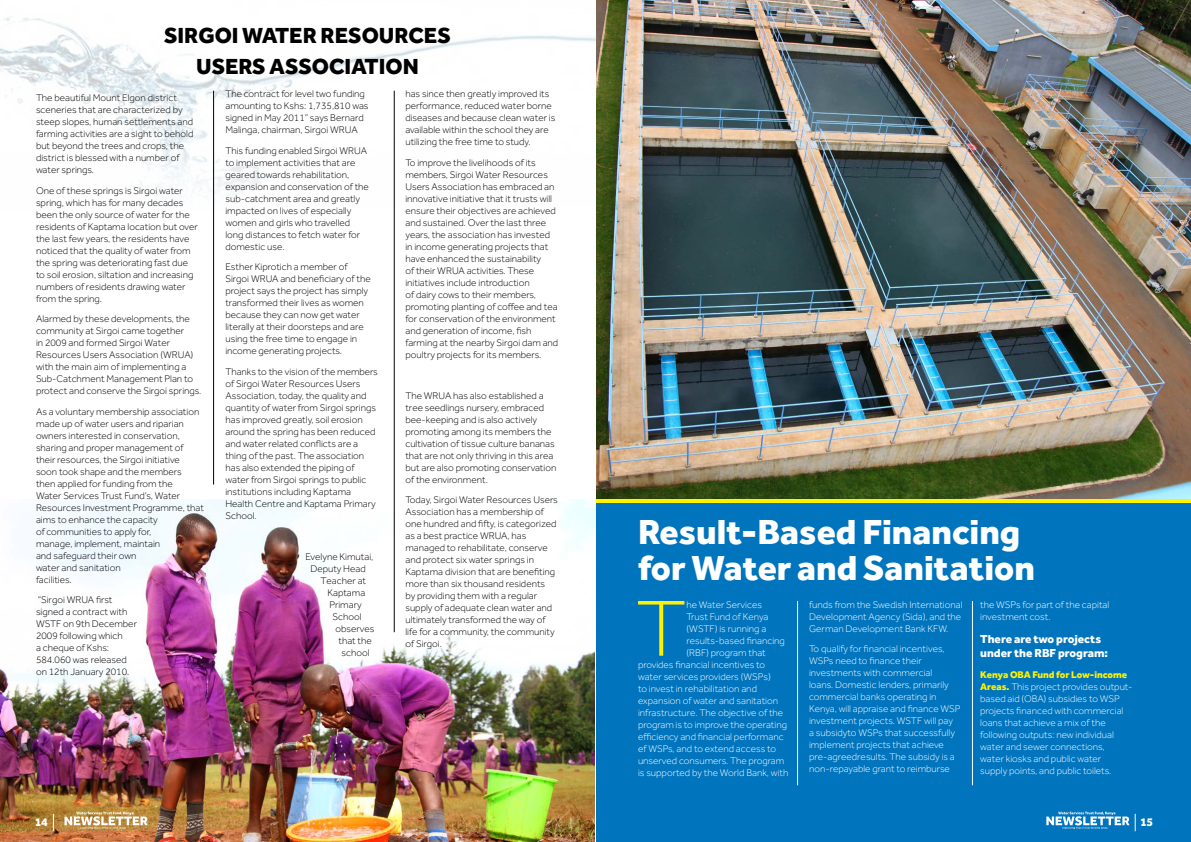
<style>
.page{position:relative;width:1191px;height:842px;background:#fff}
.page>*{position:absolute;margin:0;border:0;box-sizing:border-box;transform-origin:0 0}
.t1{font:300 82px "Effra";color:#fff200}
.t2{font:800 36px/36px "Effra";color:#fff}
.t3{font:800 22.6px/30.4px "Effra";color:#000;text-align:center}
.t4{font:800 12px/14.4px "Effra";color:#fff}
.t5{font:300 10px/12px "Effra";color:#000}
.t6{font:300 10px/12px "Effra";color:#fff}
.s1{font-weight:800;color:#fff200}
</style>
<div class="page">
<img style="left:0;top:16px;width:596px;height:217px">
<img style="left:0;top:500px;width:594px;height:342px">
<div style="left:596px;top:499px;width:595px;height:343px;background:#0075be"></div>
<img style="left:596px;top:0;width:595px;height:499px">
<hr style="left:797px;top:601px;width:1px;height:184px;background:#fff">
<hr style="left:972px;top:601px;width:1px;height:184px;background:#fff">
<svg style="left:1046px;top:812px;width:89px;height:19px"></svg>
<hr style="left:596px;top:499px;width:595px;height:4px;background:#fff200">
<hr style="left:213px;top:91px;width:1px;height:393px;background:#000">
<hr style="left:394px;top:91px;width:1px;height:541px;background:#000">
<svg style="left:64px;top:812px;width:84px;height:17px"></svg>
<svg style="left:53px;top:814px;width:1px;height:17px"></svg>
<h3 class="t3" style="left:164px;top:20px;width:288px">SIRGOI WATER RESOURCES<br>USERS ASSOCIATION</h3>
<p class="t5" style="left:405px;top:88px;width:151px">has since then greatly improved its performance, reduced water borne diseases and because clean water is available within the school they are utilizing the free time to study.</p>
<p class="t5" style="left:405px;top:157px;width:154px">To improve the livelihoods of its members, Sirgoi Water Resources Users Association has embraced an innovative initiative that it trusts will ensure their objectives are achieved and sustained. Over the last three years, the association has invested in income generating projects that have enhanced the sustainability<br>of their WRUA activities. These initiatives include introduction<br>of dairy cows to their members, promoting planting of coffee and tea for conservation of the environment and generation of income, fish farming at the nearby Sirgoi dam and poultry projects for its members.</p>
<p class="t5" style="left:405px;top:390px;width:152px">The WRUA has also established a tree seedlings nursery, embraced bee-keeping and is also actively promoting among its members the cultivation of tissue culture bananas that are not only thriving in this area but are also promoting conservation of the environment.</p>
<p class="t5" style="left:405px;top:494px;width:154px">Today, Sirgoi Water Resources Users<br>Association has a membership of one hundred and fifty, is categorized as a best practice WRUA, has managed to rehabilitate, conserve and protect six water springs in<br>Kaptama division that are benefiting more than six thousand residents<br>by providing them with a regular supply of adequate clean water and ultimately transformed the way of life for a community, the community of Sirgoi.</p>
<p class="t5" style="left:225px;top:88px;width:145px">The contract for level two funding amounting to Kshs: 1,735,810 was signed in May 2011” says Bernard<br>Malinga, chairman, Sirgoi WRUA</p>
<p class="t5" style="left:225px;top:144px;width:145px">This funding enabled Sirgoi WRUA to implement activities that are geared towards rehabilitation, expansion and conservation of the sub-catchment area and greatly impacted on lives of especially women and girls who travelled long distances to fetch water for domestic use.</p>
<p class="t5" style="left:225px;top:261px;width:147px">Esther Kiprotich a member of<br>Sirgoi WRUA and beneficiary of the project says the project has simply transformed their lives as women because they can now get water literally at their doorsteps and are using the free time to engage in income generating projects.</p>
<p class="t5" style="left:225px;top:365px;width:154px">Thanks to the vision of the members of Sirgoi Water Resources Users<br>Association, today, the quality and quantity of water from Sirgoi springs has improved greatly, soil erosion around the spring has been reduced and water related conflicts are a thing of the past. The association has also extended the piping of water from Sirgoi springs to public institutions including Kaptama<br>Health Centre and Kaptama Primary<br>School.</p>
<p class="t5" style="left:305px;top:551px;width:69px">Evelyne Kimutai,</p>
<p class="t5" style="left:310px;top:563px;width:57px">Deputy Head</p>
<p class="t5" style="left:320px;top:575px;width:47px">Teacher at</p>
<p class="t5" style="left:327px;top:587px;width:39px">Kaptama</p>
<p class="t5" style="left:329px;top:599px;width:34px">Primary</p>
<p class="t5" style="left:332px;top:611px;width:31px">School</p>
<p class="t5" style="left:335px;top:623px;width:40px">observes</p>
<p class="t5" style="left:338px;top:635px;width:35px">that the</p>
<p class="t5" style="left:341px;top:647px;width:30px">school</p>
<p class="t5" style="left:36px;top:92px;width:159px">The beautiful Mount Elgon district sceneries that are characterized by steep slopes, human settlements and farming activities are a sight to behold but beyond the trees and crops, the district is blessed with a number of water springs.</p>
<p class="t5" style="left:36px;top:185px;width:163px">One of these springs is Sirgoi water spring, which has for many decades been the only source of water for the residents of Kaptama location but over the last few years, the residents have noticed that the quality of water from the spring was deteriorating fast due to soil erosion, siltation and increasing numbers of residents drawing water from the spring.</p>
<p class="t5" style="left:36px;top:313px;width:167px">Alarmed by these developments, the community at Sirgoi came together<br>in 2009 and formed Sirgoi Water Resources Users Association (WRUA) with the main aim of implementing a Sub-Catchment Management Plan to protect and conserve the Sirgoi springs.</p>
<p class="t5" style="left:36px;top:406px;width:169px">As a voluntary membership association made up of water users and riparian owners interested in conservation, sharing and proper management of their resources, the Sirgoi initiative<br>soon took shape and the members<br>then applied for funding from the<br>Water Services Trust Fund’s, Water<br>Resources Investment Programme, that aims to enhance the capacity<br>of communities to apply for,<br>manage, implement, maintain<br>and safeguard their own<br>water and sanitation<br>facilities.</p>
<p class="t5" style="left:36px;top:594px;width:102px">“Sirgoi WRUA first signed a contract with<br>WSTF on 9th December<br>2009 following which<br>a cheque of Kshs:<br>584.060 was released on 12th January 2010.</p>
<p class="t4" style="left:35px;top:814px;width:14px">14</p>
<h2 class="t2" style="left:638px;top:513px;width:398px">Result-Based Financing for Water and Sanitation</h2>
<h1 class="t1" style="left:636px;top:582px;width:52px">T</h1>
<p class="t6" style="left:686px;top:598px;width:77px">he Water Services</p>
<p class="t6" style="left:686px;top:610px;width:83px">Trust Fund of Kenya</p>
<p class="t6" style="left:686px;top:622px;width:81px">(WSTF) is running a</p>
<p class="t6" style="left:686px;top:634px;width:100px">results-based financing</p>
<p class="t6" style="left:686px;top:646px;width:81px">(RBF) program that</p>
<p class="t6" style="left:638px;top:658px;width:129px">provides financial incentives to</p>
<p class="t6" style="left:638px;top:670px;width:134px">water services providers (WSPs)</p>
<p class="t6" style="left:638px;top:682px;width:120px">to invest in rehabilitation and</p>
<p class="t6" style="left:638px;top:694px;width:142px">expansion of water and sanitation</p>
<p class="t6" style="left:638px;top:706px;width:147px">infrastructure. The objective of the</p>
<p class="t6" style="left:638px;top:718px;width:150px">program is to improve the operating</p>
<p class="t6" style="left:638px;top:730px;width:147px">efficiency and financial performanc</p>
<p class="t6" style="left:638px;top:742px;width:140px">ef WSPs, and to extend access to</p>
<p class="t6" style="left:638px;top:754px;width:148px">unserved consumers. The program</p>
<p class="t6" style="left:638px;top:766px;width:152px">is supported by the World Bank, with</p>
<p class="t6" style="left:809px;top:598px;width:155px">funds from the Swedish International<br>Development Agency (Sida), and the<br>German Development Bank KFW.</p>
<p class="t6" style="left:809px;top:643px;width:153px">To qualify for financial incentives, WSPs need to finance their investments with commercial<br>loans. Domestic lenders, primarily commercial banks operating in Kenya, will appraise and finance WSP investment projects. WSTF will pay<br>a subsidyto WSPs that successfully implement projects that achieve pre-agreedresults. The subsidy is a non-repayable grant to reimburse</p>
<p class="t6" style="left:980px;top:598px;width:131px">the WSPs for part of the capital investment cost.</p>
<p class="t4" style="left:980px;top:631px;width:129px">There are two projects under the RBF program:</p>
<p class="t6" style="left:980px;top:668px;width:154px"><span class="s1">Kenya OBA Fund for Low-income<br>Areas.</span> This project provides output&shy;based aid (OBA) subsidies to WSP projects financed with commercial loans that achieve a mix of the following outputs: new individual water and sewer connections,<br>water kiosks and public water<br>supply points, and public toilets.</p>
<p class="t4" style="left:1140px;top:814px;width:14px">15</p>
</div>
